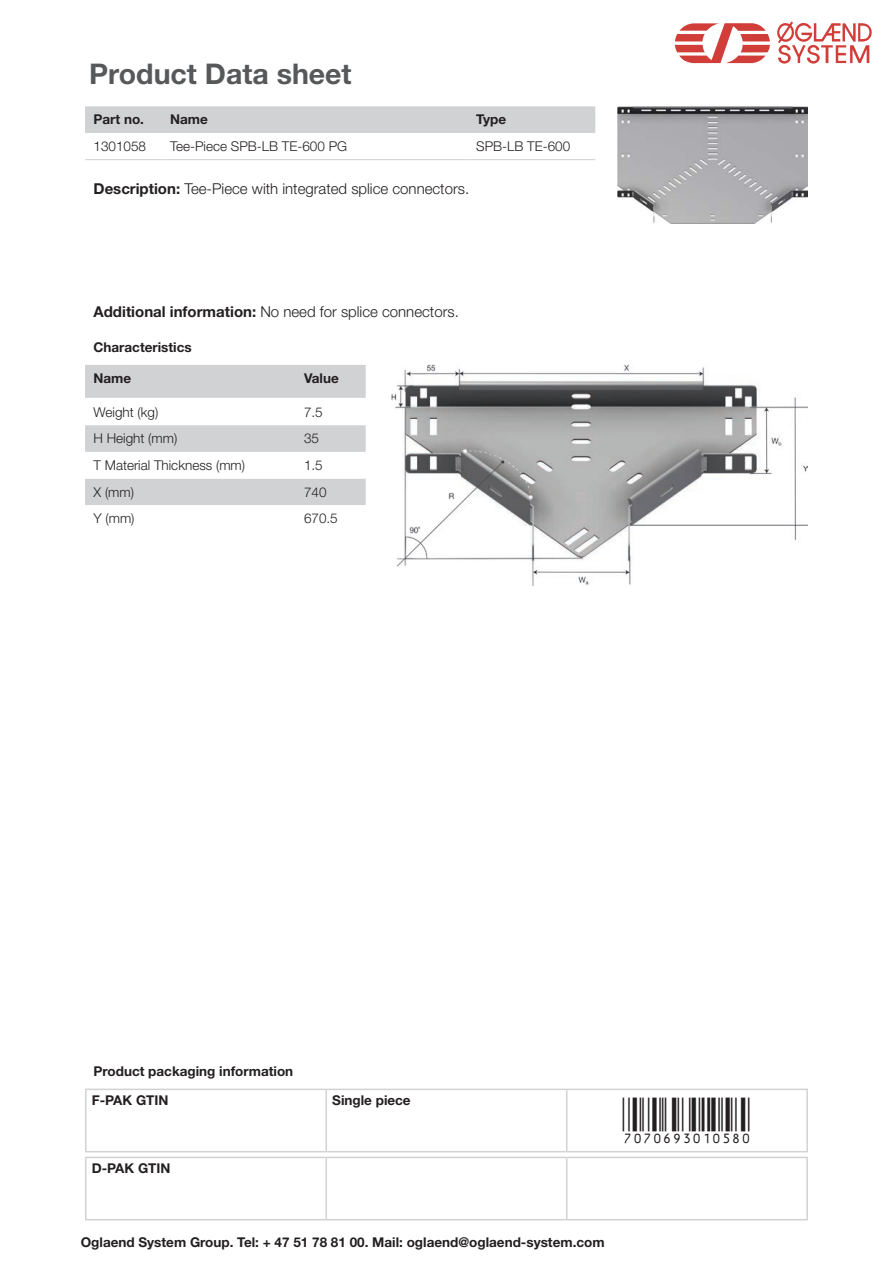
<style>
.page{position:relative;width:893px;height:1263px;background:#fff}
.page>*{position:absolute;margin:0;border:0;box-sizing:border-box;transform-origin:0 0}
.Artikel{font:45px "Viisas EAN Matala";color:#231f20}
.Artikel-2{font:700 28.5px "Helvetica Neue LT Std";color:#57585a}
.Artikel-3{font:300 15px "Helvetica Neue LT Std";color:#231f20}
.Artikel-4{font:700 13.5px/29.1px "Helvetica Neue LT Std";color:#231f20}
.Artikel-5{font:300 13.5px "Helvetica Neue LT Std";color:#231f20}
.s1{font-weight:700}
</style>
<div class="page">
<svg style="left:675px;top:23px;width:95px;height:40px"></svg>
<svg style="left:777px;top:21px;width:95px;height:43px"></svg>
<div style="left:85px;top:106px;width:510px;height:27px;background:#d1d2d4"></div>
<hr style="left:85px;top:159px;width:77px;height:1px;background:#d1d2d4">
<hr style="left:162px;top:159px;width:306px;height:1px;background:#d1d2d4">
<hr style="left:468px;top:159px;width:127px;height:1px;background:#d1d2d4">
<img style="left:617px;top:107px;width:191px;height:117px">
<img style="left:391px;top:365px;width:416px;height:221px">
<div style="left:85px;top:365px;width:281px;height:33px;background:#d1d2d4"></div>
<svg style="left:85px;top:425px;width:281px;height:80px"></svg>
<hr style="left:85px;top:1089px;width:241px;height:1px;background:#d1d2d4">
<hr style="left:85px;top:1090px;width:2px;height:61px;background:#d1d2d4">
<hr style="left:326px;top:1089px;width:241px;height:1px;background:#d1d2d4">
<hr style="left:325px;top:1090px;width:2px;height:61px;background:#d1d2d4">
<hr style="left:567px;top:1089px;width:241px;height:1px;background:#d1d2d4">
<hr style="left:566px;top:1090px;width:1px;height:61px;background:#d1d2d4">
<hr style="left:806px;top:1090px;width:2px;height:61px;background:#d1d2d4">
<hr style="left:85px;top:1151px;width:241px;height:1px;background:#d1d2d4">
<hr style="left:326px;top:1151px;width:241px;height:1px;background:#d1d2d4">
<hr style="left:567px;top:1151px;width:241px;height:1px;background:#d1d2d4">
<hr style="left:85px;top:1157px;width:241px;height:1px;background:#d1d2d4">
<hr style="left:85px;top:1158px;width:2px;height:61px;background:#d1d2d4">
<hr style="left:326px;top:1157px;width:241px;height:1px;background:#d1d2d4">
<hr style="left:325px;top:1158px;width:2px;height:61px;background:#d1d2d4">
<hr style="left:567px;top:1157px;width:241px;height:1px;background:#d1d2d4">
<hr style="left:566px;top:1158px;width:1px;height:61px;background:#d1d2d4">
<hr style="left:806px;top:1158px;width:2px;height:61px;background:#d1d2d4">
<hr style="left:85px;top:1219px;width:241px;height:1px;background:#d1d2d4">
<hr style="left:326px;top:1219px;width:241px;height:1px;background:#d1d2d4">
<hr style="left:567px;top:1219px;width:241px;height:1px;background:#d1d2d4">
<p class="Artikel-2" style="left:89px;top:56px;width:264px">Product Data sheet</p>
<p class="Artikel-4" style="left:94px;top:105px;width:52px">Part no.</p>
<p class="Artikel-4" style="left:170px;top:105px;width:39px">Name</p>
<p class="Artikel-4" style="left:476px;top:105px;width:32px">Type</p>
<p class="Artikel-5" style="left:94px;top:138px;width:54px">1301058</p>
<p class="Artikel-5" style="left:170px;top:138px;width:179px">Tee-Piece SPB-LB TE-600 PG</p>
<p class="Artikel-5" style="left:476px;top:138px;width:96px">SPB-LB TE-600</p>
<p class="Artikel-3" style="left:94px;top:179px;width:377px"><span class="s1">Description:</span> Tee-Piece with integrated splice connectors.</p>
<p class="Artikel-3" style="left:94px;top:302px;width:367px"><span class="s1">Additional information:</span> No need for splice connectors.</p>
<p class="Artikel-4" style="left:94px;top:332px;width:100px">Characteristics</p>
<p class="Artikel-4" style="left:94px;top:363px;width:39px">Name</p>
<p class="Artikel-4" style="left:304px;top:363px;width:36px">Value</p>
<p class="Artikel-5" style="left:94px;top:404px;width:66px">Weight (kg)</p>
<p class="Artikel-5" style="left:304px;top:404px;width:20px">7.5</p>
<p class="Artikel-5" style="left:94px;top:430px;width:85px">H Height (mm)</p>
<p class="Artikel-5" style="left:304px;top:430px;width:17px">35</p>
<p class="Artikel-5" style="left:94px;top:457px;width:153px">T Material Thickness (mm)</p>
<p class="Artikel-5" style="left:304px;top:457px;width:20px">1.5</p>
<p class="Artikel-5" style="left:94px;top:484px;width:42px">X (mm)</p>
<p class="Artikel-5" style="left:304px;top:484px;width:24px">740</p>
<p class="Artikel-5" style="left:94px;top:510px;width:42px">Y (mm)</p>
<p class="Artikel-5" style="left:304px;top:510px;width:35px">670.5</p>
<p class="Artikel-4" style="left:92px;top:1056px;width:203px">Product packaging information<br>F-PAK GTIN</p>
<p class="Artikel-4" style="left:92px;top:1153px;width:80px">D-PAK GTIN</p>
<p class="Artikel-4" style="left:332px;top:1085px;width:80px">Single piece</p>
<p class="Artikel" style="left:623px;top:1097px;width:130px">7070693010580</p>
<p class="Artikel-4" style="left:81px;top:1227px;width:525px">Oglaend System Group. Tel: + 47 51 78 81 00. Mail: oglaend@oglaend-system.com</p>
</div>
